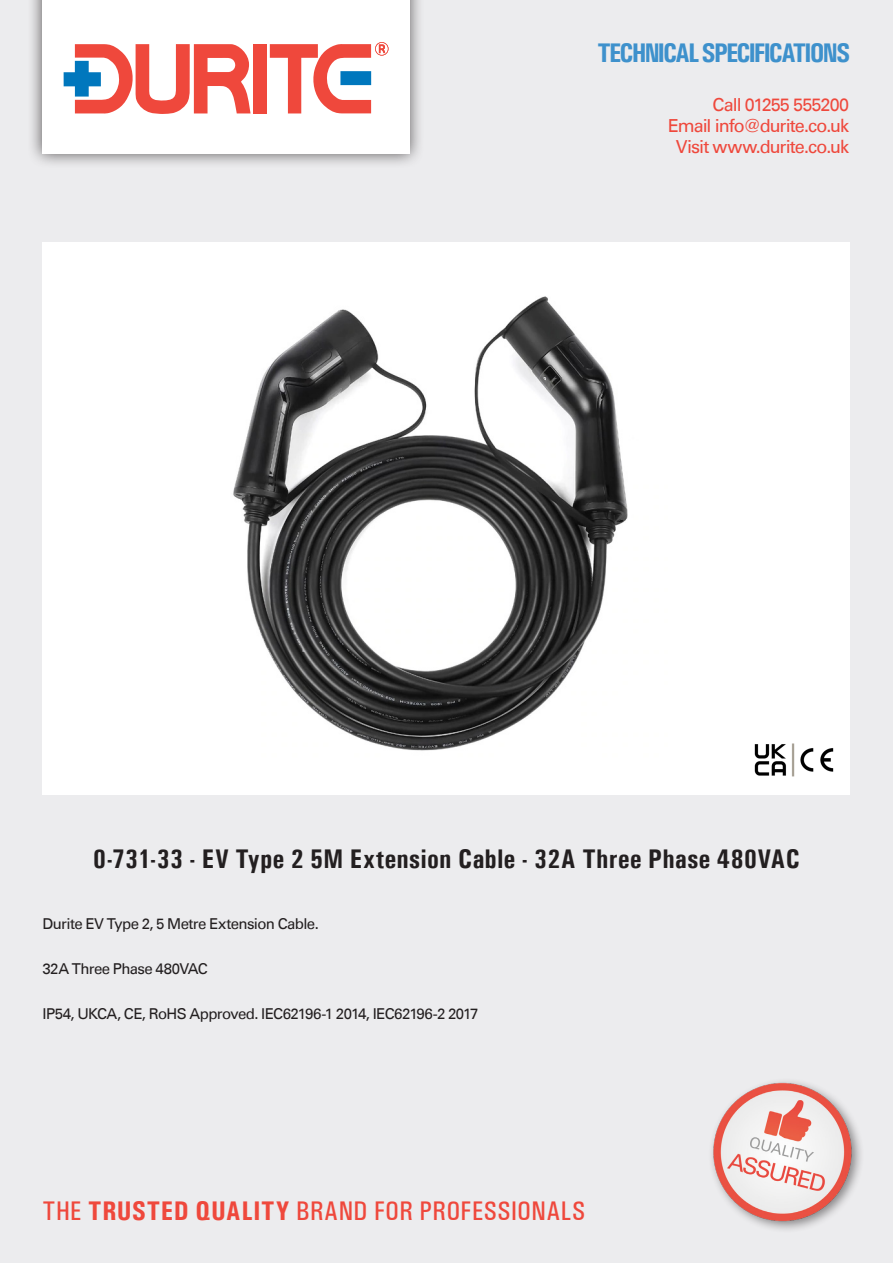
<style>
.page{position:relative;width:893px;height:1263px;background:#ececee}
.page>*{position:absolute;margin:0;border:0;box-sizing:border-box;transform-origin:0 0}
.t1{font:700 condensed 27px "Univers";letter-spacing:.01em;color:#231f20}
.t2{font:500 condensed 27px "Univers";letter-spacing:.015em;color:#ef483c}
.t3{font:700 condensed 27px "Univers";letter-spacing:-.07em;color:#3e91cc}
.t4{font:18px "Univers Com 55 Roman";letter-spacing:-.05em;color:#ef483c}
.t5{font:15px "Univers Com 55 Roman";letter-spacing:-.04em;color:#231f20}
.s1{font-weight:700}
</style>
<div class="page">
<div style="left:27px;top:0;width:398px;height:169px;background:#231f20;opacity:.75"></div>
<div style="left:42px;top:0;width:367px;height:154px;background:#fff"></div>
<div style="left:253px;top:44px;width:13px;height:69px;background:#ef483c"></div>
<svg style="left:270px;top:42px;width:118px;height:71px"></svg>
<svg style="left:64px;top:44px;width:187px;height:70px"></svg>
<img style="left:712px;top:1081px;width:149px;height:149px">
<div style="left:43px;top:242px;width:807px;height:553px;background:#fff"></div>
<img style="left:754px;top:743px;width:80px;height:34px">
<img style="left:233px;top:296px;width:395px;height:455px">
<p class="t3" style="left:597px;top:37px;width:254px">TECHNICAL SPECIFICATIONS</p>
<p class="t4" style="left:713px;top:94px;width:138px">Call 01255 555200</p>
<p class="t4" style="left:668px;top:115px;width:183px">Email info@durite.co.uk</p>
<p class="t4" style="left:676px;top:136px;width:175px">Visit www.durite.co.uk</p>
<p class="t1" style="left:93px;top:842px;width:708px">0-731-33 - EV Type 2 5M Extension Cable - 32A Three Phase 480VAC</p>
<p class="t5" style="left:43px;top:914px;width:278px">Durite EV Type 2, 5 Metre Extension Cable.</p>
<p class="t5" style="left:43px;top:959px;width:167px">32A Three Phase 480VAC</p>
<p class="t5" style="left:43px;top:1004px;width:437px">IP54, UKCA, CE, RoHS Approved. IEC62196-1 2014, IEC62196-2 2017</p>
<p class="t2" style="left:43px;top:1194px;width:544px">THE <span class="s1">TRUSTED QUALITY</span> BRAND FOR PROFESSIONALS</p>
</div>
